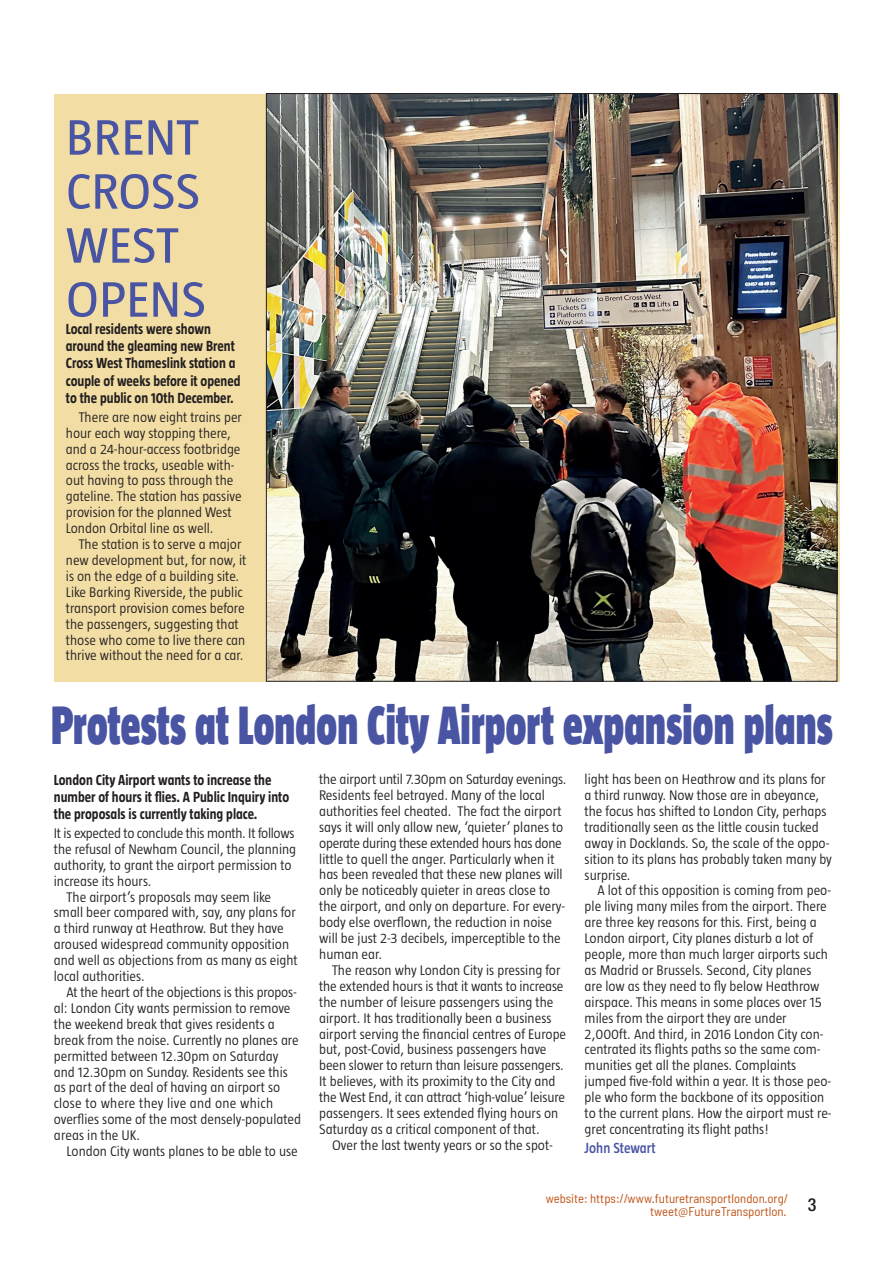
<style>
.page{position:relative;width:893px;height:1263px;background:#fff}
.page>*{position:absolute;margin:0;border:0;box-sizing:border-box;transform-origin:0 0}
.t1{font:900 55.5px "Taz";letter-spacing:.005em;color:#4954a3;scale:.73 1}
.t2{font:51px/54px "Taz";letter-spacing:.005em;color:#4954a3;scale:1.04 1}
.t3{font:700 15px/17.2px "Taz";color:#231f20;scale:.9 1}
.t4{font:600 15px "Taz";color:#4954a3;scale:.93 1}
.t5{font:300 14.25px/15.9px "Taz";color:#231f20}
.t6{font:300 14.25px "Taz";letter-spacing:-.02em;color:#231f20}
.t7{font:300 14.25px "Taz";letter-spacing:.02em;color:#231f20}
.t8{font:semi-condensed 12.75px/13.5px "Barlow";color:#be5316}
</style>
<div class="page">
<div style="left:54px;top:94px;width:785px;height:587px;background:#f2dea5"></div>
<img style="left:268px;top:95px;width:567px;height:584px">
<h2 class="t2" style="left:66px;top:111px;width:136px">BRENT<br>CROSS<br>WEST<br>OPENS</h2>
<p class="t3" style="left:66px;top:320px;width:196px">Local residents were shown around the gleaming new Brent<br>Cross West Thameslink station a couple of weeks before it opened to the public on 10th December.</p>
<p class="t5" style="left:66px;top:409px;width:178px;text-indent:13px">There are now eight trains per hour each way stopping there, and a 24-hour-access footbridge across the tracks, useable with&shy;out having to pass through the gateline. The station has passive provision for the planned West<br>London Orbital line as well.</p>
<p class="t5" style="left:66px;top:536px;width:182px;text-align:center">The station is to serve a major new development but, for now, it is on the edge of a building site.<br>Like Barking Riverside, the public transport provision comes before the passengers, suggesting that those who come to live there can thrive without the need for a car.</p>
<h1 class="t1" style="left:51px;top:696px;width:1072px">Protests at London City Airport expansion plans</h1>
<p class="t3" style="left:54px;top:771px;width:263px">London City Airport wants to increase the number of hours it flies. A Public Inquiry into the proposals is currently taking place.</p>
<p class="t6" style="left:54px;top:826px;width:242px">It is expected to conclude this month. It follows</p>
<p class="t5" style="left:54px;top:841px;width:244px">the refusal of Newham Council, the planning</p>
<p class="t5" style="left:54px;top:857px;width:239px">authority, to grant the airport permission to</p>
<p class="t5" style="left:54px;top:873px;width:99px">increase its hours.</p>
<p class="t5" style="left:67px;top:889px;width:206px">The airport’s proposals may seem like</p>
<p class="t5" style="left:54px;top:905px;width:243px">small beer compared with, say, any plans for</p>
<p class="t5" style="left:54px;top:921px;width:231px">a third runway at Heathrow. But they have</p>
<p class="t5" style="left:54px;top:937px;width:237px">aroused widespread community opposition</p>
<p class="t5" style="left:54px;top:952px;width:245px">and well as objections from as many as eight</p>
<p class="t5" style="left:54px;top:968px;width:92px">local authorities.</p>
<p class="t5" style="left:67px;top:984px;width:232px">At the heart of the objections is this propos-</p>
<p class="t5" style="left:54px;top:1000px;width:238px">al: London City wants permission to remove</p>
<p class="t5" style="left:54px;top:1016px;width:222px">the weekend break that gives residents a</p>
<p class="t5" style="left:54px;top:1032px;width:246px">break from the noise. Currently no planes are</p>
<p class="t5" style="left:54px;top:1048px;width:226px">permitted between 12.30pm on Saturday</p>
<p class="t5" style="left:54px;top:1064px;width:236px">and 12.30pm on Sunday. Residents see this</p>
<p class="t5" style="left:54px;top:1080px;width:228px">as part of the deal of having an airport so</p>
<p class="t7" style="left:54px;top:1096px;width:221px">close to where they live and one which</p>
<p class="t5" style="left:54px;top:1111px;width:249px">overflies some of the most densely-populated</p>
<p class="t5" style="left:54px;top:1127px;width:88px">areas in the UK.</p>
<p class="t5" style="left:67px;top:1143px;width:233px">London City wants planes to be able to use</p>
<p class="t5" style="left:319px;top:771px;width:249px">the airport until 7.30pm on Saturday evenings.<br>Residents feel betrayed. Many of the local authorities feel cheated. The fact the airport says it will only allow new, ‘quieter’ planes to operate during these extended hours has done little to quell the anger. Particularly when it has been revealed that these new planes will only be noticeably quieter in areas close to the airport, and only on departure. For every&shy;body else overflown, the reduction in noise will be just 2-3 decibels, imperceptible to the human ear.</p>
<p class="t5" style="left:319px;top:962px;width:248px;text-indent:13px">The reason why London City is pressing for the extended hours is that it wants to increase the number of leisure passengers using the airport. It has traditionally been a business airport serving the financial centres of Europe but, post-Covid, business passengers have been slower to return than leisure passengers.<br>It believes, with its proximity to the City and the West End, it can attract ‘high-value’ leisure passengers. It sees extended flying hours on Saturday as a critical component of that.</p>
<p class="t5" style="left:332px;top:1137px;width:222px">Over the last twenty years or so the spot-</p>
<p class="t5" style="left:585px;top:771px;width:249px">light has been on Heathrow and its plans for a third runway. Now those are in abeyance, the focus has shifted to London City, perhaps traditionally seen as the little cousin tucked away in Docklands. So, the scale of the oppo&shy;sition to its plans has probably taken many by surprise.</p>
<p class="t5" style="left:585px;top:883px;width:248px;text-indent:13px">A lot of this opposition is coming from peo&shy;ple living many miles from the airport. There are three key reasons for this. First, being a London airport, City planes disturb a lot of people, more than much larger airports such as Madrid or Brussels. Second, City planes are low as they need to fly below Heathrow airspace. This means in some places over 15 miles from the airport they are under 2,000ft. And third, in 2016 London City con&shy;centrated its flights paths so the same com&shy;munities get all the planes. Complaints jumped five-fold within a year. It is those peo&shy;ple who form the backbone of its opposition to the current plans. How the airport must re&shy;gret concentrating its flight paths!</p>
<p class="t4" style="left:585px;top:1140px;width:78px">John Stewart</p>
<p class="t8" style="left:650px;top:1191px;width:168px;text-indent:-105px">website: https://www.futuretransportlondon.org/ tweet@FutureTransportlon. <sup>3</sup></p>
</div>
